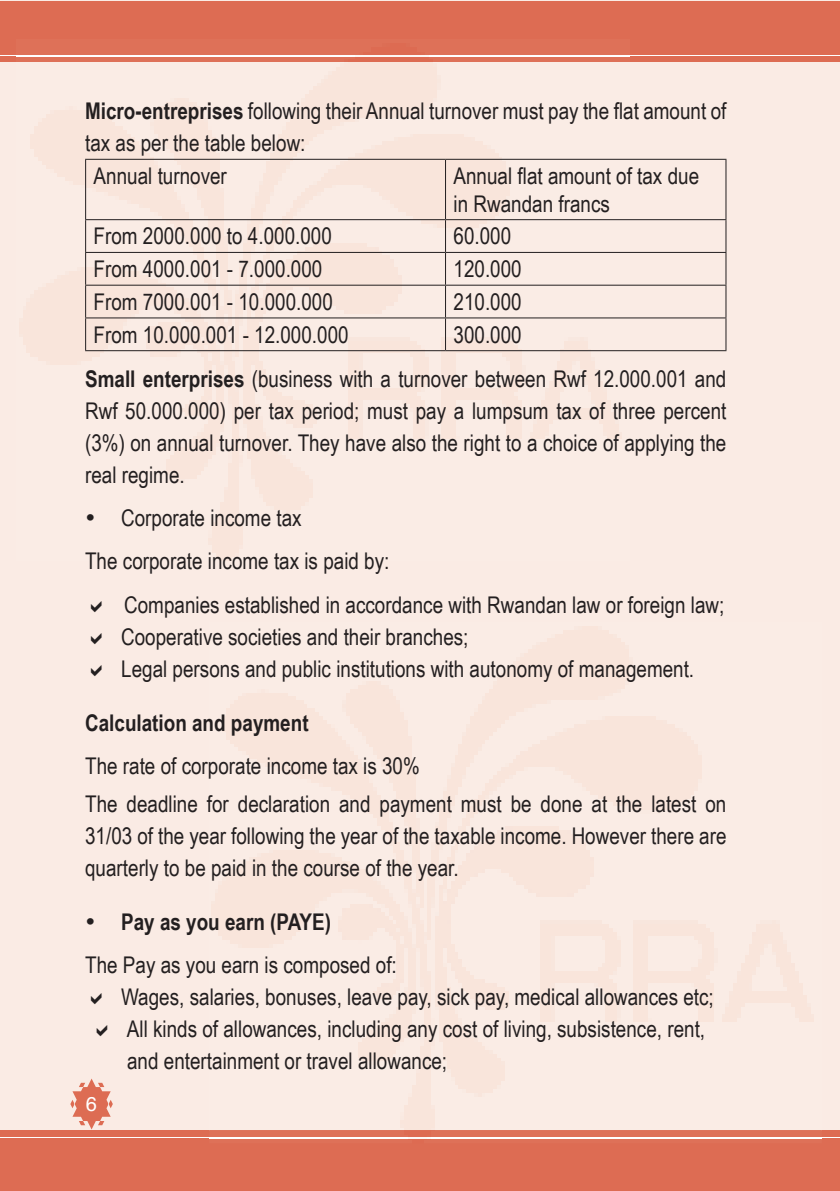
<style>
.page{position:relative;width:840px;height:1191px;background:#fff}
.page>*{position:absolute;margin:0;border:0;box-sizing:border-box;transform-origin:0 0}
.t1{font:23px/32px "Arial Narrow";color:#231f20}
.t2{font:700 23px "Arial Narrow";color:#231f20}
.t3{font:20px "Helvetica";color:#fff}
.s1{font-weight:700}
</style>
<div class="page">
<div style="left:0;top:0;width:839px;height:1130px;background:#faebe4"></div>
<svg style="left:70px;top:1078px;width:43px;height:51px;background:#eaa695"></svg>
<div style="left:0;top:1130px;width:839px;height:61px;background:#dd6c53"></div>
<div style="left:0;top:1px;width:839px;height:61px;background:#dd6c53"></div>
<hr style="left:0;top:1137px;width:839px;height:1px;background:#fff">
<hr style="left:0;top:55px;width:839px;height:1px;background:#fff">
<img style="left:17px;top:55px;width:612px;height:505px">
<img style="left:209px;top:622px;width:612px;height:517px">
<img style="left:209px;top:1137px;width:612px;height:1px">
<hr style="left:85px;top:159px;width:360px;height:1px;background:#231f20">
<hr style="left:85px;top:160px;width:1px;height:59px;background:#231f20">
<hr style="left:445px;top:159px;width:281px;height:1px;background:#231f20">
<hr style="left:445px;top:160px;width:1px;height:59px;background:#231f20">
<hr style="left:725px;top:160px;width:1px;height:59px;background:#231f20">
<hr style="left:85px;top:219px;width:360px;height:1px;background:#231f20">
<hr style="left:85px;top:220px;width:1px;height:32px;background:#231f20">
<hr style="left:445px;top:219px;width:281px;height:1px;background:#231f20">
<hr style="left:445px;top:220px;width:1px;height:32px;background:#231f20">
<hr style="left:725px;top:220px;width:1px;height:32px;background:#231f20">
<hr style="left:85px;top:252px;width:360px;height:1px;background:#231f20">
<hr style="left:85px;top:253px;width:1px;height:32px;background:#231f20">
<hr style="left:445px;top:252px;width:281px;height:1px;background:#231f20">
<hr style="left:445px;top:253px;width:1px;height:32px;background:#231f20">
<hr style="left:725px;top:253px;width:1px;height:32px;background:#231f20">
<hr style="left:85px;top:285px;width:360px;height:1px;background:#231f20">
<hr style="left:85px;top:286px;width:1px;height:31px;background:#231f20">
<hr style="left:445px;top:285px;width:281px;height:1px;background:#231f20">
<hr style="left:445px;top:286px;width:1px;height:31px;background:#231f20">
<hr style="left:725px;top:286px;width:1px;height:31px;background:#231f20">
<hr style="left:85px;top:317px;width:360px;height:1px;background:#231f20">
<hr style="left:85px;top:318px;width:1px;height:32px;background:#231f20">
<hr style="left:445px;top:317px;width:281px;height:1px;background:#231f20">
<hr style="left:445px;top:318px;width:1px;height:32px;background:#231f20">
<hr style="left:725px;top:318px;width:1px;height:32px;background:#231f20">
<hr style="left:85px;top:350px;width:360px;height:1px;background:#231f20">
<hr style="left:445px;top:350px;width:281px;height:1px;background:#231f20">
<svg style="left:91px;top:600px;width:11px;height:12px"></svg>
<svg style="left:91px;top:632px;width:11px;height:12px"></svg>
<svg style="left:91px;top:664px;width:11px;height:12px"></svg>
<svg style="left:91px;top:993px;width:11px;height:11px"></svg>
<svg style="left:97px;top:1025px;width:10px;height:11px"></svg>
<p class="t1" style="left:85px;top:94px;width:642px"><span class="s1">Micro-entreprises</span> following their Annual turnover must pay the flat amount of</p>
<p class="t1" style="left:85px;top:126px;width:222px">tax as per the table below:</p>
<p class="t1" style="left:94px;top:159px;width:135px">Annual turnover</p>
<p class="t1" style="left:453px;top:161px;width:247px;line-height:27.6px">Annual flat amount of tax due in Rwandan francs</p>
<p class="t1" style="left:94px;top:219px;width:240px">From 2000.000 to 4.000.000</p>
<p class="t1" style="left:453px;top:219px;width:59px">60.000</p>
<p class="t1" style="left:94px;top:252px;width:230px">From 4000.001 - 7.000.000</p>
<p class="t1" style="left:453px;top:252px;width:70px">120.000</p>
<p class="t1" style="left:94px;top:285px;width:241px">From 7000.001 - 10.000.000</p>
<p class="t1" style="left:453px;top:285px;width:70px">210.000</p>
<p class="t1" style="left:94px;top:318px;width:256px">From 10.000.001 - 12.000.000</p>
<p class="t1" style="left:85px;top:312px;width:642px;line-height:43.8px;text-indent:368px">300.000<br><span class="s1">Small enterprises</span> (business with a turnover between Rwf 12.000.001 and</p>
<p class="t1" style="left:85px;top:393px;width:642px;text-align:justify">Rwf 50.000.000) per tax period; must pay a lumpsum tax of three percent (3%) on annual turnover. They have also the right to a choice of applying the real regime.</p>
<p class="t1" style="left:85px;top:501px;width:218px">• Corporate income tax</p>
<p class="t1" style="left:85px;top:544px;width:306px">The corporate income tax is paid by:</p>
<p class="t1" style="left:124px;top:587px;width:601px">Companies established in accordance with Rwandan law or foreign law;</p>
<p class="t1" style="left:121px;top:619px;width:574px">Cooperative societies and their branches;<br>Legal persons and public institutions with autonomy of management.</p>
<p class="t2" style="left:85px;top:705px;width:225px">Calculation and payment</p>
<p class="t1" style="left:85px;top:746px;width:642px;line-height:37.6px">The rate of corporate income tax is 30%<br>The deadline for declaration and payment must be done at the latest on</p>
<p class="t1" style="left:85px;top:818px;width:642px">31/03 of the year following the year of the taxable income. However there are quarterly to be paid in the course of the year.</p>
<p class="t1" style="left:85px;top:899px;width:313px;line-height:43.4px">• <span class="s1">Pay as you earn (PAYE)<br></span>The Pay as you earn is composed of:</p>
<p class="t1" style="left:121px;top:980px;width:594px">Wages, salaries, bonuses, leave pay, sick pay, medical allowances etc;<br>All kinds of allowances, including any cost of living, subsistence, rent, and entertainment or travel allowance;</p>
<p class="t3" style="left:86px;top:1088px;width:13px">6</p>
</div>
